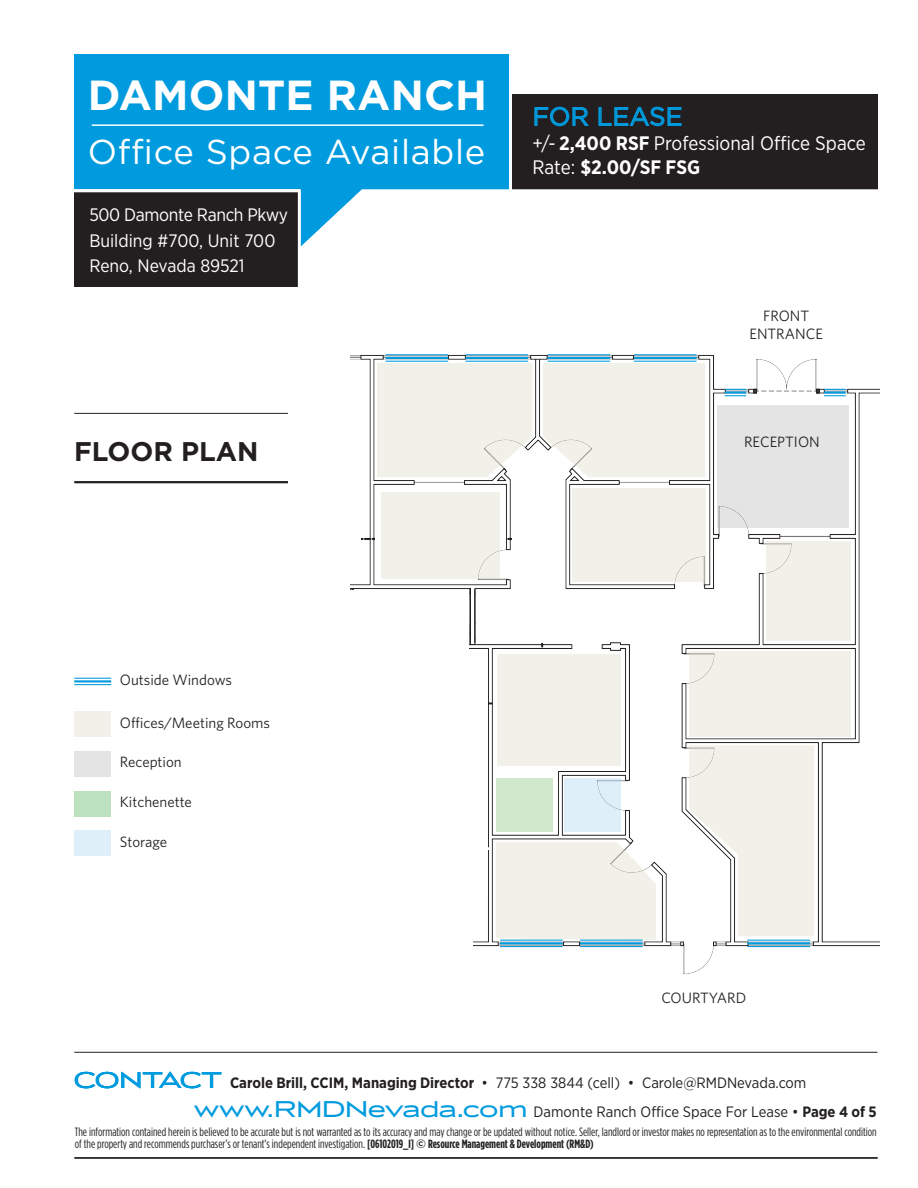
<style>
.page{position:relative;width:918px;height:1188px;background:#fff}
.page>*{position:absolute;margin:0;border:0;box-sizing:border-box;transform-origin:0 0}
.t1{font:700 42px "Gotham";letter-spacing:.005em;color:#fff}
.t2{font:34.5px "Gotham";letter-spacing:.02em;color:#fff}
.t3{font:700 27px "Gotham";color:#231f20}
.t4{font:25.5px "Gotham";color:#009bde}
.t5{font:25.5px "Luxury PS Gold";letter-spacing:-.005em;color:#009bde}
.t6{font:19.5px/23.4px "Gotham Narrow";color:#fff}
.t7{font:18px/25.5px "Gotham Narrow";letter-spacing:-.01em;color:#fff}
.t8{font:15px "Gotham Narrow";color:#231f20}
.t9{font:15px/18px "Whitney";color:#231f20;text-align:center}
.t10{font:12px/12px "Gotham Condensed";color:#231f20}
.s1{font-weight:700}
.s2{font-family:"Luxury PS Gold";font-size:25.5px;color:#009bde}
.s3{font-family:"Gotham";font-weight:700}
</style>
<div class="page">
<hr style="left:74px;top:413px;width:214px;height:1px;background:#231f20">
<hr style="left:74px;top:481px;width:214px;height:2px;background:#231f20">
<img style="left:350px;top:354px;width:529px;height:621px">
<div style="left:512px;top:95px;width:366px;height:95px;background:#231f20"></div>
<svg style="left:534px;top:106px;width:55px;height:21px"></svg>
<svg style="left:598px;top:106px;width:84px;height:21px"></svg>
<div style="left:74px;top:54px;width:435px;height:136px;background:#009bde"></div>
<hr style="left:0;top:189px;width:918px;height:3px;background:#fff">
<svg style="left:301px;top:189px;width:72px;height:57px"></svg>
<div style="left:74px;top:190px;width:224px;height:97px;background:#231f20"></div>
<hr style="left:0;top:189px;width:300px;height:3px;background:#fff">
<hr style="left:92px;top:124px;width:392px;height:2px;background:#fff">
<hr style="left:74px;top:1052px;width:804px;height:1px;background:#231f20">
<div style="left:310px;top:419px;width:51px;height:128px;background:#fff"></div>
<div style="left:376px;top:521px;width:130px;height:26px;background:#fff"></div>
<div style="left:512px;top:521px;width:48px;height:121px;background:#fff"></div>
<div style="left:493px;top:649px;width:67px;height:77px;background:#fff"></div>
<div style="left:476px;top:590px;width:49px;height:52px;background:#fff"></div>
<div style="left:315px;top:590px;width:154px;height:303px;background:#fff"></div>
<div style="left:315px;top:916px;width:157px;height:104px;background:#fff"></div>
<div style="left:469px;top:649px;width:19px;height:244px;background:#fff"></div>
<hr style="left:471px;top:588px;width:3px;height:56px;background:#fff">
<hr style="left:469px;top:589px;width:2px;height:55px;background:#231f20">
<hr style="left:474px;top:589px;width:2px;height:55px;background:#231f20">
<hr style="left:75px;top:1158px;width:803px;height:1px;background:#231f20">
<div style="left:377px;top:363px;width:155px;height:114px;background:#f2f1e9"></div>
<div style="left:543px;top:363px;width:162px;height:114px;background:#f2f1e9"></div>
<div style="left:496px;top:842px;width:160px;height:98px;background:#f2f1e9"></div>
<div style="left:572px;top:488px;width:134px;height:94px;background:#f2f1e9"></div>
<div style="left:497px;top:654px;width:124px;height:111px;background:#f2f1e9"></div>
<svg style="left:689px;top:745px;width:125px;height:191px"></svg>
<div style="left:689px;top:651px;width:162px;height:86px;background:#f2f1e9"></div>
<div style="left:767px;top:541px;width:84px;height:99px;background:#f2f1e9"></div>
<div style="left:381px;top:492px;width:119px;height:87px;background:#f2f1e9"></div>
<div style="left:565px;top:778px;width:56px;height:54px;background:#dfeff9"></div>
<div style="left:497px;top:778px;width:56px;height:54px;background:#d1e7cc"></div>
<div style="left:718px;top:405px;width:131px;height:122px;background:#e4e4e5"></div>
<div style="left:74px;top:711px;width:37px;height:26px;background:#f2f1e9"></div>
<div style="left:74px;top:791px;width:37px;height:26px;background:#bce2bf"></div>
<div style="left:74px;top:830px;width:37px;height:26px;background:#dfeff9"></div>
<div style="left:74px;top:751px;width:37px;height:26px;background:#e4e4e5"></div>
<hr style="left:74px;top:684px;width:37px;height:1px;background:#009bde">
<hr style="left:74px;top:680px;width:37px;height:2px;background:#009bde">
<hr style="left:74px;top:678px;width:37px;height:1px;background:#009bde">
<hr style="left:386px;top:361px;width:62px;height:1px;background:#009bde">
<hr style="left:386px;top:357px;width:62px;height:2px;background:#009bde">
<hr style="left:386px;top:354px;width:62px;height:1px;background:#009bde">
<hr style="left:465px;top:361px;width:63px;height:1px;background:#009bde">
<hr style="left:465px;top:357px;width:63px;height:2px;background:#009bde">
<hr style="left:465px;top:354px;width:63px;height:1px;background:#009bde">
<hr style="left:548px;top:361px;width:62px;height:1px;background:#009bde">
<hr style="left:548px;top:357px;width:62px;height:2px;background:#009bde">
<hr style="left:548px;top:354px;width:62px;height:1px;background:#009bde">
<svg style="left:725px;top:389px;width:21px;height:7px"></svg>
<svg style="left:824px;top:389px;width:22px;height:7px"></svg>
<hr style="left:634px;top:361px;width:63px;height:1px;background:#009bde">
<hr style="left:634px;top:357px;width:63px;height:2px;background:#009bde">
<hr style="left:634px;top:354px;width:63px;height:1px;background:#009bde">
<hr style="left:580px;top:946px;width:63px;height:1px;background:#009bde">
<hr style="left:580px;top:942px;width:63px;height:2px;background:#009bde">
<hr style="left:580px;top:940px;width:63px;height:1px;background:#009bde">
<hr style="left:747px;top:946px;width:63px;height:1px;background:#009bde">
<hr style="left:747px;top:942px;width:63px;height:2px;background:#009bde">
<hr style="left:747px;top:940px;width:63px;height:1px;background:#009bde">
<hr style="left:500px;top:946px;width:63px;height:1px;background:#009bde">
<hr style="left:500px;top:942px;width:63px;height:2px;background:#009bde">
<hr style="left:500px;top:940px;width:63px;height:1px;background:#009bde">
<h1 class="t1" style="left:88px;top:71px;width:401px">DAMONTE RANCH</h1>
<h2 class="t2" style="left:88px;top:133px;width:399px">Office Space Available</h2>
<h3 class="t7" style="left:89px;top:202px;width:200px">500 Damonte Ranch Pkwy<br>Building #700, Unit 700<br>Reno, Nevada 89521</h3>
<h3 class="t3" style="left:74px;top:436px;width:186px">FLOOR PLAN</h3>
<h3 class="t4" style="left:532px;top:102px;width:152px">FOR LEASE</h3>
<h3 class="t6" style="left:532px;top:132px;width:335px">+/- <span class="s1">2,400 RSF</span> Professional Office Space<br>Rate: <span class="s1">$2.00/SF FSG</span></h3>
<p class="t9" style="left:749px;top:306px;width:75px">FRONT<br>ENTRANCE</p>
<p class="t9" style="left:744px;top:432px;width:77px">RECEPTION</p>
<p class="t9" style="left:120px;top:670px;width:114px">Outside Windows</p>
<p class="t9" style="left:120px;top:713px;width:152px">Offices/Meeting Rooms</p>
<p class="t9" style="left:120px;top:753px;width:63px">Reception</p>
<p class="t9" style="left:120px;top:792px;width:74px">Kitchenette</p>
<p class="t9" style="left:120px;top:832px;width:49px">Storage</p>
<p class="t9" style="left:661px;top:989px;width:86px">COURTYARD</p>
<h3 class="t5" style="left:74px;top:1066px;width:149px">CONTACT</h3>
<p class="t8" style="left:230px;top:1073px;width:578px"><span class="s1">Carole Brill, CCIM, Managing Director</span> • 775 338 3844 (cell) • Carole@RMDNevada.com</p>
<p class="t8" style="left:194px;top:1103px;width:684px"><span class="s2">www.RMDNevada.com</span> Damonte Ranch Office Space For Lease • <span class="s1">Page 4 of 5</span></p>
<p class="t10" style="left:75px;top:1125px;width:803px">The information contained herein is believed to be accurate but is not warranted as to its accuracy and may change or be updated without notice. Seller, landlord or investor makes no representation as to the environmental condition of the property and recommends purchaser’s or tenant’s independent investigation. <span class="s1">[06102019_I]</span> <span class="s3">©</span> <span class="s1">Resource Management &amp; Development (RM&amp;D)</span></p>
</div>
